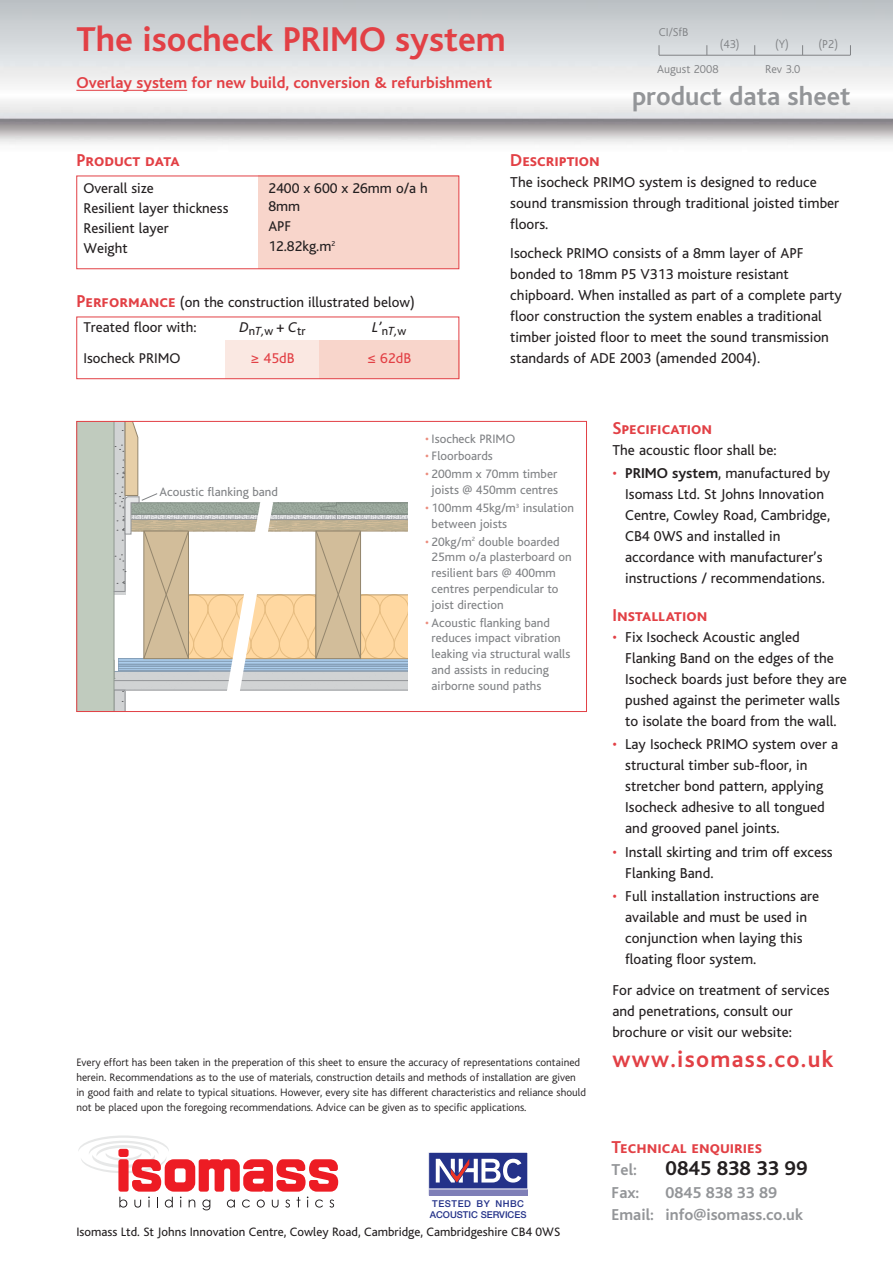
<style>
.page{position:relative;width:893px;height:1263px;background:#fff}
.page>*{position:absolute;margin:0;border:0;box-sizing:border-box;transform-origin:0 0}
.t1{font:700 36px "Bliss";color:#e24045}
.t2{font:700 27px "Bliss";color:#939598}
.t3{font:700 24px "Bliss";letter-spacing:.055em;color:#e24045}
.t4{font:700 21px "Bliss";color:#231f20}
.t5{font:700 18px "Bliss Baltic Caps";color:#e24045}
.t6{font:700 16.5px "Bliss";color:#e24045}
.t7{font:700 16.5px/22.5px "Bliss";color:#939598}
.t8{font:15px/21px "Bliss";color:#231f20}
.t9{font:14.85px/20.2px "Bliss";color:#231f20}
.t10{font:14.85px "Bliss";color:#e24045}
.t11{font:italic 14.85px "Bliss";color:#231f20}
.t12{font:12.75px/15.8px "Bliss";color:#808285}
.t13{font:12.75px "Bliss";color:#231f20}
.t14{font:12.3px "Bliss";color:#231f20}
.t15{font:300 12px "Bliss";color:#808285}
.t16{font:300 11.25px/15px "Bliss";color:#231f20}
.t17{font:500 9.45px/11.4px "Helvetica Neue";color:#243289}
.s1{font-family:"Bliss Baltic Caps";font-weight:700;font-size:18px;color:#e24045}
.s2{font-style:italic}
.s3{color:#ec8d7e}
.s4{color:#e24045}
.s5{font-weight:700}
</style>
<div class="page">
<svg style="left:76px;top:175px;width:383px;height:204px"></svg>
<svg style="left:78px;top:423px;width:330px;height:287px"></svg>
<div style="left:76px;top:421px;width:511px;height:291px;border:1px solid #e24045"></div>
<svg style="left:78px;top:1135px;width:260px;height:75px"></svg>
<div style="left:428px;top:1152px;width:100px;height:44px;background:#243289"></div>
<div style="left:428px;top:1152px;width:100px;height:44px;border:1px solid #fff"></div>
<div style="left:429px;top:1189px;width:98px;height:6px;background:#7f7fb7"></div>
<svg style="left:435px;top:1159px;width:86px;height:24px"></svg>
<hr style="left:428px;top:1189px;width:100px;height:1px;background:#fff">
<hr style="left:76px;top:90px;width:111px;height:1px;background:#e24045">
<hr style="left:659px;top:55px;width:191px;height:1px;background:#808285">
<h1 class="t1" style="left:76px;top:26px;width:431px">The isocheck PRIMO system</h1>
<p class="t6" style="left:76px;top:77px;width:417px">Overlay system for new build, conversion &amp; refurbishment</p>
<p class="t15" style="left:658px;top:27px;width:31px">CI/SfB</p>
<p class="t15" style="left:719px;top:39px;width:21px">(43)</p>
<p class="t15" style="left:775px;top:39px;width:15px">(Y)</p>
<p class="t15" style="left:818px;top:39px;width:21px">(P2)</p>
<p class="t15" style="left:657px;top:64px;width:63px">August 2008</p>
<p class="t15" style="left:765px;top:64px;width:37px">Rev 3.0</p>
<h2 class="t2" style="left:632px;top:86px;width:220px">product data sheet</h2>
<p class="t5" style="left:76px;top:149px;width:105px">Product data</p>
<p class="t9" style="left:83px;top:179px;width:147px">Overall size<br>Resilient layer thickness<br>Resilient layer<br>Weight</p>
<p class="t9" style="left:268px;top:180px;width:161px;line-height:18.1px">2400 x 600 x 26mm o/a h<br>8mm</p>
<p class="t9" style="left:268px;top:217px;width:68px">APF<br>12.82kg.m<sup>2</sup></p>
<p class="t9" style="left:83px;top:291px;width:333px;line-height:24.8px;text-indent:-7px"><span class="s1">Performance</span> (on the construction illustrated below)<br>Treated floor with:</p>
<p class="t9" style="left:83px;top:349px;width:99px">Isocheck PRIMO</p>
<p class="t14" style="left:239px;top:326px;width:68px"><sup>D</sup>n<span class="s2">T,</span>w <sup>+</sup> <sup>C</sup>tr</p>
<p class="t11" style="left:372px;top:321px;width:36px">L’<sub>n</sub><sub>T,</sub><sub>w</sub></p>
<p class="t10" style="left:250px;top:352px;width:46px">≥ 45dB</p>
<p class="t10" style="left:367px;top:352px;width:46px">≤ 62dB</p>
<p class="t5" style="left:510px;top:149px;width:91px">Description</p>
<p class="t8" style="left:510px;top:173px;width:330px">The isocheck PRIMO system is designed to reduce sound transmission through traditional joisted timber floors.</p>
<p class="t8" style="left:510px;top:244px;width:333px">Isocheck PRIMO consists of a 8mm layer of APF bonded to 18mm P5 V313 moisture resistant chipboard. When installed as part of a complete party floor construction the system enables a traditional timber joisted floor to meet the sound transmission standards of ADE 2003 (amended 2004).</p>
<p class="t12" style="left:159px;top:485px;width:120px">Acoustic flanking band</p>
<p class="t12" style="left:425px;top:432px;width:91px"><span class="s3">•</span> Isocheck PRIMO</p>
<p class="t12" style="left:425px;top:450px;width:69px"><span class="s3">•</span> Floorboards</p>
<p class="t12" style="left:425px;top:468px;width:134px;text-align:center"><span class="s3">•</span> 200mm x 70mm timber joists @ 450mm centres</p>
<p class="t12" style="left:431px;top:501px;width:144px;text-indent:-6px"><span class="s3">•</span> 100mm 45kg/m<sup>3</sup> insulation between joists</p>
<p class="t12" style="left:431px;top:535px;width:141px;text-indent:-6px"><span class="s3">•</span> 20kg/m<sup>2</sup> double boarded<br>25mm o/a plasterboard on resilient bars @ 400mm centres perpendicular to joist direction</p>
<p class="t12" style="left:431px;top:616px;width:140px;text-indent:-6px"><span class="s3">•</span> Acoustic flanking band reduces impact vibration leaking via structural walls and assists in reducing airborne sound paths</p>
<p class="t5" style="left:612px;top:417px;width:101px">Specification</p>
<p class="t8" style="left:612px;top:441px;width:166px">The acoustic floor shall be:</p>
<p class="t8" style="left:625px;top:464px;width:207px;text-indent:-13px"><span class="s4">•</span> <span class="s5">PRIMO system</span>, manufactured by<br>Isomass Ltd. St Johns Innovation<br>Centre, Cowley Road, Cambridge,<br>CB4 0WS and installed in accordance with manufacturer’s instructions / recommendations.</p>
<p class="t5" style="left:612px;top:605px;width:96px">Installation</p>
<p class="t8" style="left:625px;top:628px;width:223px;text-indent:-13px"><span class="s4">•</span> Fix Isocheck Acoustic angled Flanking Band on the edges of the Isocheck boards just before they are pushed against the perimeter walls to isolate the board from the wall.</p>
<p class="t8" style="left:625px;top:735px;width:214px;text-indent:-13px"><span class="s4">•</span> Lay Isocheck PRIMO system over a structural timber sub-floor, in stretcher bond pattern, applying<br>Isocheck adhesive to all tongued and grooved panel joints.</p>
<p class="t8" style="left:625px;top:843px;width:209px;text-indent:-13px"><span class="s4">•</span> Install skirting and trim off excess<br>Flanking Band.</p>
<p class="t8" style="left:625px;top:887px;width:196px;text-indent:-13px"><span class="s4">•</span> Full installation instructions are available and must be used in conjunction when laying this floating floor system.</p>
<p class="t8" style="left:612px;top:981px;width:219px">For advice on treatment of services and penetrations, consult our brochure or visit our website:</p>
<p class="t16" style="left:76px;top:1056px;width:505px">Every effort has been taken in the preperation of this sheet to ensure the accuracy of representations contained</p>
<h3 class="t3" style="left:612px;top:1050px;width:222px">www.isomass.co.uk</h3>
<p class="t16" style="left:76px;top:1071px;width:511px">herein. Recommendations as to the use of materials, construction details and methods of installation are given in good faith and relate to typical situations. However, every site has different characteristics and reliance should not be placed upon the foregoing recommendations. Advice can be given as to specific applications.</p>
<p class="t17" style="left:430px;top:1199px;width:98px">TESTED BY NHBC<br>ACOUSTIC SERVICES</p>
<p class="t13" style="left:76px;top:1227px;width:485px">Isomass Ltd. St Johns Innovation Centre, Cowley Road, Cambridge, Cambridgeshire CB4 0WS</p>
<p class="t5" style="left:611px;top:1136px;width:152px">Technical enquiries</p>
<p class="t7" style="left:611px;top:1160px;width:27px">Tel:</p>
<h3 class="t4" style="left:665px;top:1160px;width:143px">0845 838 33 99</h3>
<p class="t7" style="left:611px;top:1183px;width:29px">Fax:</p>
<p class="t7" style="left:611px;top:1183px;width:193px;text-indent:54px">0845 838 33 89<br>Email: info@isomass.co.uk</p>
</div>
